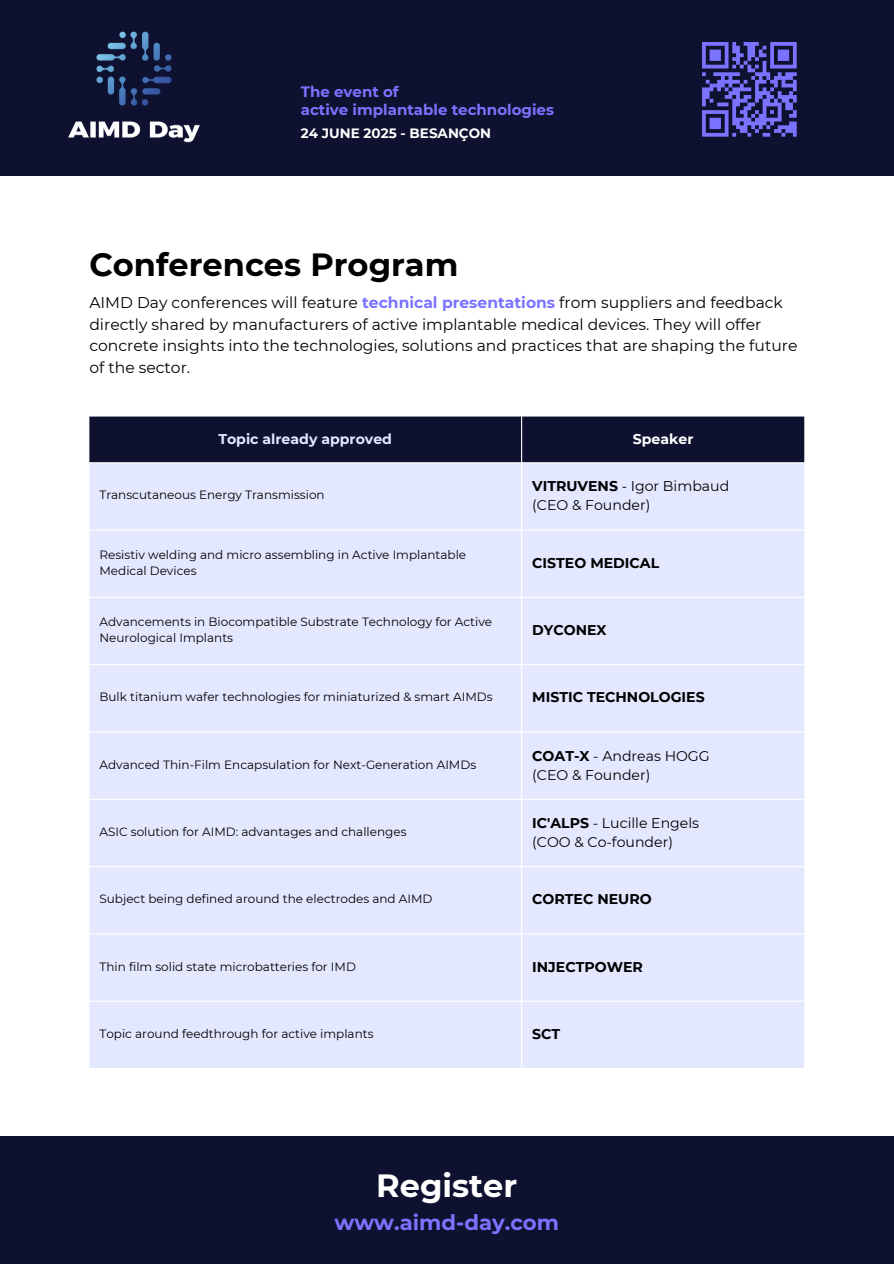
<style>
.page{position:relative;width:894px;height:1264px;background:#fff}
.page>*{position:absolute;margin:0;border:0;box-sizing:border-box;transform-origin:0 0}
.t1{font:700 32.1px "Montserrat";color:#000}
.t2{font:700 32.1px "Montserrat";color:#fff}
.t3{font:700 21.15px "Montserrat";color:#7a73ff}
.t4{font:15.6px/21.3px "Montserrat";color:#000}
.t5{font:700 15px/18px "Montserrat";color:#7a73ff}
.t6{font:14.1px "Montserrat";color:#000}
.t7{font:700 14.1px "Montserrat";color:#000}
.t8{font:700 14.1px "Montserrat";color:#e3e8ff}
.t9{font:700 14.1px "Montserrat";color:#fff}
.t10{font:700 13.5px "Montserrat";color:#fff}
.t11{font:12px/16px "Montserrat";color:#000}
.s1{font-weight:700;color:#7a73ff}
.s2{font-weight:700}
</style>
<div class="page">
<div style="left:0;top:0;width:893px;height:176px;background:#0f1130"></div>
<div style="left:0;top:1136px;width:893px;height:127px;background:#0f1130"></div>
<img style="left:68px;top:31px;width:132px;height:111px">
<div style="left:89px;top:416px;width:715px;height:46px;background:#0f1130"></div>
<div style="left:89px;top:463px;width:715px;height:604px;background:#e3e8ff"></div>
<svg style="left:702px;top:42px;width:94px;height:95px"></svg>
<h3 class="t5" style="left:301px;top:82px;width:255px">The event of<br>active implantable technologies</h3>
<p class="t10" style="left:301px;top:125px;width:192px">24 JUNE 2025 - BESANÇON</p>
<p class="t1" style="left:89px;top:245px;width:370px">Conferences Program</p>
<p class="t4" style="left:89px;top:292px;width:709px">AIMD Day conferences will feature <span class="s1">technical presentations</span> from suppliers and feedback directly shared by manufacturers of active implantable medical devices. They will offer concrete insights into the technologies, solutions and practices that are shaping the future of the sector.</p>
<p class="t8" style="left:218px;top:430px;width:175px">Topic already approved</p>
<h1 class="t9" style="left:632px;top:430px;width:62px">Speaker</h1>
<h4 class="t11" style="left:99px;top:487px;width:226px">Transcutaneous Energy Transmission</h4>
<p class="t6" style="left:532px;top:478px;width:198px"><span class="s2">VITRUVENS</span> - Igor Bimbaud</p>
<p class="t6" style="left:532px;top:497px;width:119px">(CEO &amp; Founder)</p>
<p class="t11" style="left:99px;top:546px;width:368px">Resistiv welding and micro assembling in Active Implantable<br>Medical Devices</p>
<p class="t7" style="left:532px;top:554px;width:128px">CISTEO MEDICAL</p>
<p class="t11" style="left:99px;top:613px;width:394px">Advancements in Biocompatible Substrate Technology for Active<br>Neurological Implants</p>
<p class="t7" style="left:532px;top:621px;width:76px">DYCONEX</p>
<p class="t11" style="left:99px;top:689px;width:394px">Bulk titanium wafer technologies for miniaturized &amp; smart AIMDs</p>
<p class="t7" style="left:532px;top:688px;width:174px">MISTIC TECHNOLOGIES</p>
<p class="t11" style="left:99px;top:756px;width:378px">Advanced Thin-Film Encapsulation for Next-Generation AIMDs</p>
<p class="t11" style="left:99px;top:823px;width:308px">ASIC solution for AIMD: advantages and challenges</p>
<p class="t6" style="left:532px;top:747px;width:179px"><span class="s2">COAT-X</span> - Andreas HOGG</p>
<p class="t6" style="left:532px;top:766px;width:119px">(CEO &amp; Founder)</p>
<p class="t6" style="left:532px;top:814px;width:168px"><span class="s2">IC'ALPS</span> - Lucille Engels</p>
<p class="t6" style="left:532px;top:833px;width:142px">(COO &amp; Co-founder)</p>
<p class="t11" style="left:99px;top:891px;width:334px">Subject being defined around the electrodes and AIMD</p>
<p class="t7" style="left:532px;top:890px;width:121px">CORTEC NEURO</p>
<p class="t11" style="left:99px;top:958px;width:258px">Thin film solid state microbatteries for IMD</p>
<p class="t7" style="left:532px;top:958px;width:112px">INJECTPOWER</p>
<p class="t11" style="left:99px;top:1025px;width:275px">Topic around feedthrough for active implants</p>
<p class="t7" style="left:532px;top:1025px;width:30px">SCT</p>
<p class="t2" style="left:376px;top:1166px;width:142px">Register</p>
<p class="t3" style="left:334px;top:1209px;width:226px">www.aimd-day.com</p>
</div>
